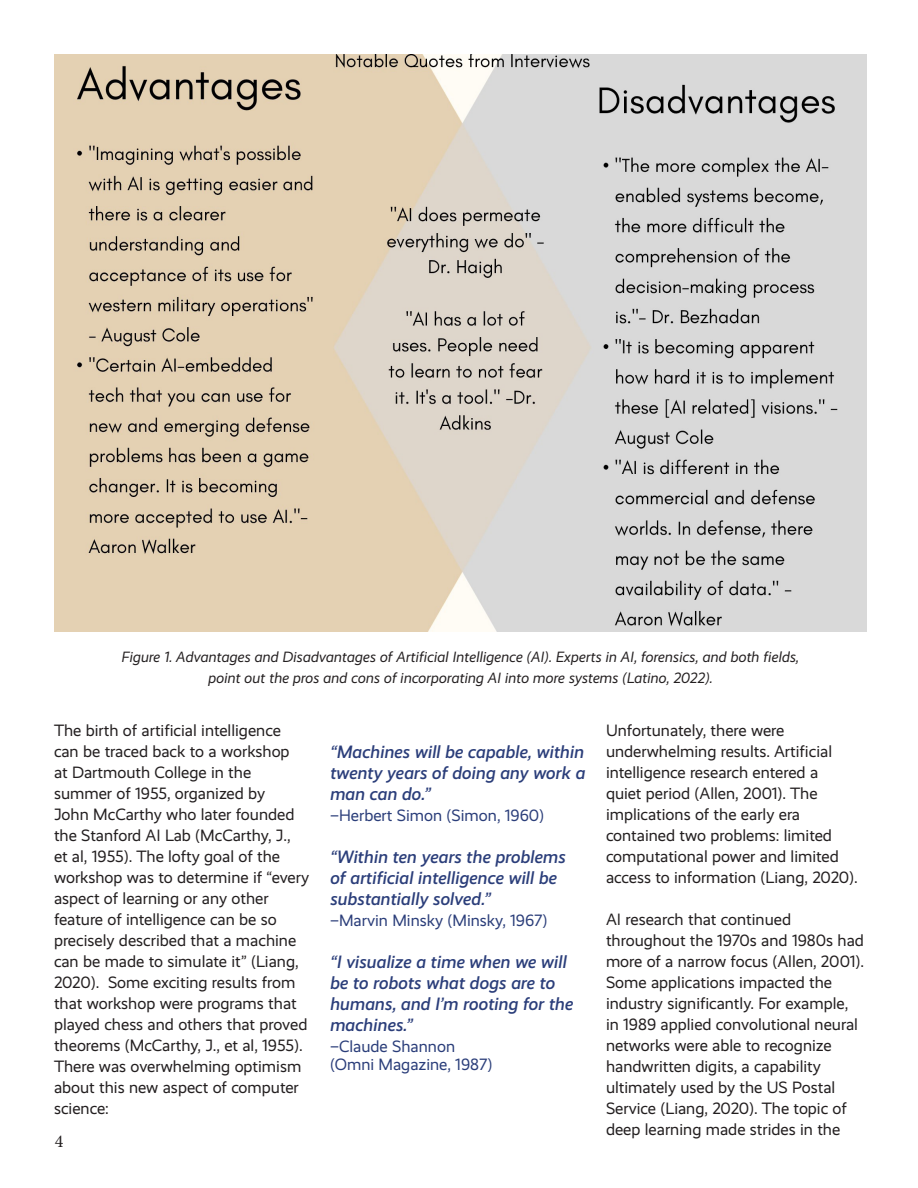
<style>
.page{position:relative;width:918px;height:1188px;background:#fff}
.page>*{position:absolute;margin:0;border:0;box-sizing:border-box;transform-origin:0 0}
.t1{font:italic 500 18px/21px "Realist";color:#2b3e7a}
.t2{font:18px "Minion Pro";color:#231f20}
.t3{font:16.5px/21px "Realist";color:#231f20}
.t4{font:16.5px "Realist";color:#2b3e7a}
.t5{font:italic 15px/21px "Realist";color:#231f20;text-align:center}
</style>
<div class="page">
<img style="left:54px;top:54px;width:813px;height:577px">
<p class="t5" style="left:122px;top:646px;width:679px">Figure 1. Advantages and Disadvantages of Artificial Intelligence (AI). Experts in AI, forensics, and both fields, point out the pros and cons of incorporating AI into more systems (Latino, 2022).</p>
<p class="t3" style="left:54px;top:720px;width:257px">The birth of artificial intelligence can be traced back to a workshop<br>at Dartmouth College in the summer of 1955, organized by<br>John McCarthy who later founded the Stanford AI Lab (McCarthy, J.,<br>et al, 1955). The lofty goal of the workshop was to determine if “every aspect of learning or any other feature of intelligence can be so precisely described that a machine can be made to simulate it” (Liang,<br>2020). Some exciting results from that workshop were programs that played chess and others that proved theorems (McCarthy, J., et al, 1955).<br>There was overwhelming optimism about this new aspect of computer science:</p>
<p class="t2" style="left:55px;top:1129px;width:10px">4</p>
<p class="t1" style="left:330px;top:742px;width:257px;text-align:justify">“Machines will be capable, within twenty years of doing any work a man can do.”</p>
<p class="t4" style="left:330px;top:806px;width:216px">–Herbert Simon (Simon, 1960)</p>
<p class="t1" style="left:330px;top:847px;width:237px">“Within ten years the problems of artificial intelligence will be substantially solved.”</p>
<p class="t4" style="left:330px;top:911px;width:219px">–Marvin Minsky (Minsky, 1967)</p>
<p class="t1" style="left:330px;top:952px;width:245px">“I visualize a time when we will be to robots what dogs are to humans, and I’m rooting for the machines.”</p>
<p class="t4" style="left:330px;top:1037px;width:127px">–Claude Shannon</p>
<p class="t4" style="left:330px;top:1055px;width:164px">(Omni Magazine, 1987)</p>
<p class="t3" style="left:606px;top:720px;width:253px">Unfortunately, there were underwhelming results. Artificial intelligence research entered a quiet period (Allen, 2001). The implications of the early era contained two problems: limited computational power and limited access to information (Liang, 2020).</p>
<p class="t3" style="left:606px;top:909px;width:260px">AI research that continued throughout the 1970s and 1980s had more of a narrow focus (Allen, 2001).<br>Some applications impacted the industry significantly. For example, in 1989 applied convolutional neural networks were able to recognize handwritten digits, a capability ultimately used by the US Postal Service (Liang, 2020). The topic of deep learning made strides in the</p>
</div>
